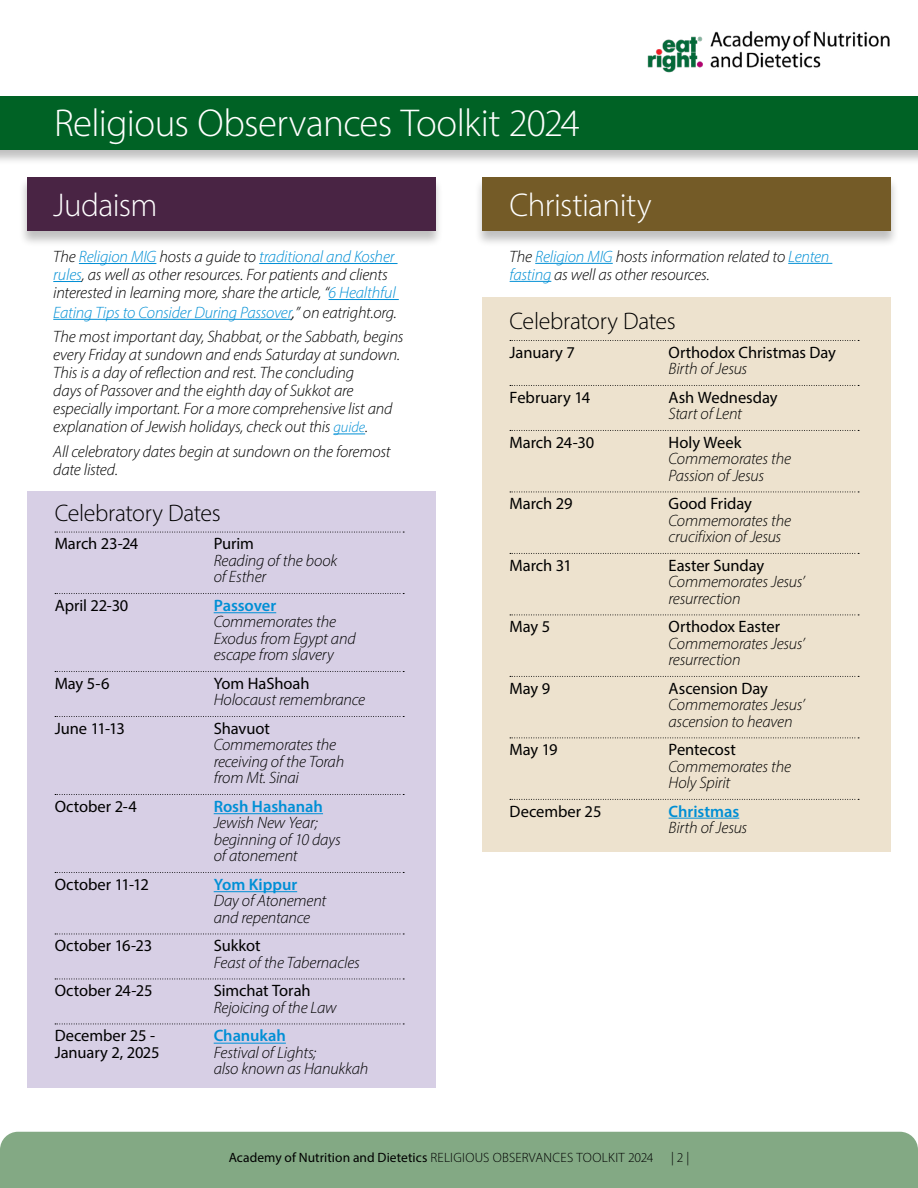
<style>
.page{position:relative;width:918px;height:1188px;background:#fff}
.page>*{position:absolute;margin:0;border:0;box-sizing:border-box;transform-origin:0 0}
.t1{font:300 39px "Myriad Pro";letter-spacing:-.015em;color:#fff}
.t2{font:300 33px "Myriad Pro";letter-spacing:-.02em;color:#fff}
.t3{font:300 24px "Myriad Pro";letter-spacing:-.015em;color:#000}
.t4{font:italic 300 16.5px/16.5px "Myriad Pro";letter-spacing:-.01em;color:#000}
.t5{font:16.5px "Myriad Pro";letter-spacing:-.005em;color:#000}
.t6{font:600 16.5px "Myriad Pro";letter-spacing:-.005em;color:#008fd5}
.t7{font:300 13.5px "Myriad Pro";letter-spacing:.02em;color:#000}
.s1{color:#008fd5}
.s2{font-family:"Calibri"}
.s3{font-size:15px;color:#008fd5}
.s4{font-weight:400}
</style>
<div class="page">
<div style="left:0;top:1132px;width:918px;height:56px;background:#83a984"></div>
<div style="left:27px;top:491px;width:408px;height:597px;background:#d7cfe5"></div>
<svg style="left:55px;top:532px;width:349px;height:1px"></svg>
<svg style="left:55px;top:593px;width:349px;height:1px"></svg>
<hr style="left:214px;top:612px;width:62px;height:1px;background:#008fd5">
<svg style="left:55px;top:671px;width:349px;height:1px"></svg>
<svg style="left:55px;top:716px;width:349px;height:1px"></svg>
<svg style="left:55px;top:794px;width:349px;height:1px"></svg>
<hr style="left:214px;top:813px;width:109px;height:1px;background:#008fd5">
<svg style="left:55px;top:872px;width:349px;height:1px"></svg>
<hr style="left:214px;top:891px;width:83px;height:1px;background:#008fd5">
<svg style="left:55px;top:934px;width:349px;height:1px"></svg>
<svg style="left:55px;top:979px;width:349px;height:1px"></svg>
<svg style="left:55px;top:1024px;width:349px;height:1px"></svg>
<hr style="left:214px;top:1043px;width:72px;height:1px;background:#008fd5">
<div style="left:19px;top:177px;width:425px;height:70px;background:#000;opacity:.25"></div>
<div style="left:27px;top:177px;width:408px;height:54px;background:#492444"></div>
<hr style="left:79px;top:263px;width:77px;height:1px;background:#008fd5">
<hr style="left:259px;top:263px;width:139px;height:1px;background:#008fd5">
<svg style="left:53px;top:281px;width:29px;height:1px"></svg>
<hr style="left:329px;top:299px;width:70px;height:1px;background:#008fd5">
<hr style="left:53px;top:319px;width:238px;height:1px;background:#008fd5">
<hr style="left:334px;top:434px;width:31px;height:1px;background:#008fd5">
<div style="left:0;top:95px;width:918px;height:70px;background:#000;opacity:.25"></div>
<div style="left:0;top:96px;width:918px;height:54px;background:#006225"></div>
<img style="left:647px;top:30px;width:243px;height:42px">
<div style="left:483px;top:297px;width:408px;height:555px;background:#ede2ce"></div>
<svg style="left:510px;top:340px;width:349px;height:1px"></svg>
<svg style="left:510px;top:385px;width:349px;height:1px"></svg>
<svg style="left:510px;top:430px;width:349px;height:1px"></svg>
<svg style="left:510px;top:492px;width:349px;height:1px"></svg>
<svg style="left:510px;top:553px;width:349px;height:1px"></svg>
<svg style="left:510px;top:615px;width:349px;height:1px"></svg>
<svg style="left:510px;top:676px;width:349px;height:1px"></svg>
<svg style="left:510px;top:738px;width:349px;height:1px"></svg>
<svg style="left:510px;top:799px;width:349px;height:1px"></svg>
<hr style="left:669px;top:818px;width:70px;height:1px;background:#008fd5">
<div style="left:474px;top:177px;width:425px;height:70px;background:#000;opacity:.25"></div>
<div style="left:483px;top:177px;width:408px;height:54px;background:#745b27"></div>
<hr style="left:535px;top:263px;width:78px;height:1px;background:#008fd5">
<hr style="left:788px;top:263px;width:44px;height:1px;background:#008fd5">
<hr style="left:510px;top:281px;width:41px;height:1px;background:#008fd5">
<h1 class="t1" style="left:54px;top:100px;width:527px">Religious Observances Toolkit 2024</h1>
<h2 class="t2" style="left:53px;top:186px;width:106px">Judaism</h2>
<p class="t4" style="left:53px;top:247px;width:344px;line-height:18px">The <span class="s1">Religion MIG</span> hosts a guide to <span class="s1">traditional and Kosher rules</span>, as well as other resources. For patients and clients interested in learning more, share the article, “<span class="s1">6 Healthful</span></p>
<p class="t4" style="left:53px;top:300px;width:352px;line-height:24.8px"><span class="s1">Eating Tips to Consider During Passover</span><span class="s2">,</span>” on eatright.org.<br>The most important day, Shabbat, or the Sabbath, begins</p>
<p class="t4" style="left:53px;top:346px;width:348px;line-height:18px">every Friday at sundown and ends Saturday at sundown.<br>This is a day of reflection and rest. The concluding<br>days of Passover and the eighth day of Sukkot are especially important. For a more comprehensive list and explanation of Jewish holidays, check out this <span class="s3">guide</span>.</p>
<p class="t4" style="left:53px;top:443px;width:339px;line-height:18px">All celebratory dates begin at sundown on the foremost date listed.</p>
<h3 class="t3" style="left:55px;top:498px;width:168px">Celebratory Dates</h3>
<p class="t5" style="left:55px;top:533px;width:85px">March 23-24</p>
<p class="t5" style="left:214px;top:533px;width:42px">Purim</p>
<p class="t4" style="left:214px;top:552px;width:125px">Reading of the book of Esther</p>
<p class="t5" style="left:55px;top:595px;width:75px">April 22-30</p>
<p class="t6" style="left:214px;top:595px;width:64px">Passover</p>
<p class="t4" style="left:214px;top:613px;width:144px">Commemorates the<br>Exodus from Egypt and escape from slavery</p>
<p class="t5" style="left:55px;top:673px;width:56px">May 5-6</p>
<p class="t5" style="left:214px;top:673px;width:97px">Yom HaShoah</p>
<p class="t4" style="left:214px;top:691px;width:153px">Holocaust remembrance</p>
<p class="t5" style="left:55px;top:718px;width:72px">June 11-13</p>
<p class="t5" style="left:214px;top:718px;width:58px">Shavuot</p>
<p class="t4" style="left:214px;top:736px;width:132px">Commemorates the receiving of the Torah from Mt. Sinai</p>
<p class="t5" style="left:55px;top:796px;width:84px">October 2-4</p>
<p class="t6" style="left:214px;top:796px;width:111px">Rosh Hashanah</p>
<p class="t4" style="left:214px;top:814px;width:128px">Jewish New Year; beginning of 10 days of atonement</p>
<p class="t5" style="left:55px;top:874px;width:96px">October 11-12</p>
<p class="t6" style="left:214px;top:874px;width:85px">Yom Kippur</p>
<p class="t4" style="left:214px;top:892px;width:114px">Day of Atonement and repentance</p>
<p class="t5" style="left:55px;top:935px;width:99px">October 16-23</p>
<p class="t5" style="left:214px;top:935px;width:48px">Sukkot</p>
<p class="t4" style="left:214px;top:954px;width:148px">Feast of the Tabernacles</p>
<p class="t5" style="left:55px;top:980px;width:99px">October 24-25</p>
<p class="t5" style="left:214px;top:980px;width:98px">Simchat Torah</p>
<p class="t4" style="left:214px;top:999px;width:124px">Rejoicing of the Law</p>
<p class="t5" style="left:55px;top:1025px;width:102px">December 25 -</p>
<p class="t6" style="left:214px;top:1025px;width:74px">Chanukah</p>
<p class="t5" style="left:55px;top:1042px;width:107px">January 2, 2025</p>
<p class="t4" style="left:214px;top:1044px;width:156px">Festival of Lights;<br>also known as Hanukkah</p>
<h2 class="t2" style="left:510px;top:186px;width:143px">Christianity</h2>
<p class="t4" style="left:510px;top:247px;width:321px;line-height:18px">The <span class="s1">Religion MIG</span> hosts information related to <span class="s1">Lenten fasting</span> as well as other resources.</p>
<h3 class="t3" style="left:510px;top:307px;width:168px">Celebratory Dates</h3>
<p class="t5" style="left:510px;top:342px;width:67px">January 7</p>
<p class="t5" style="left:669px;top:342px;width:169px">Orthodox Christmas Day</p>
<p class="t4" style="left:669px;top:360px;width:80px">Birth of Jesus</p>
<p class="t5" style="left:510px;top:387px;width:82px">February 14</p>
<p class="t5" style="left:669px;top:387px;width:110px">Ash Wednesday</p>
<p class="t4" style="left:669px;top:405px;width:75px">Start of Lent</p>
<p class="t5" style="left:510px;top:432px;width:86px">March 24-30</p>
<p class="t5" style="left:669px;top:432px;width:74px">Holy Week</p>
<p class="t4" style="left:669px;top:450px;width:124px">Commemorates the<br>Passion of Jesus</p>
<p class="t5" style="left:510px;top:493px;width:64px">March 29</p>
<p class="t5" style="left:669px;top:493px;width:85px">Good Friday</p>
<p class="t4" style="left:669px;top:512px;width:124px">Commemorates the crucifixion of Jesus</p>
<p class="t5" style="left:510px;top:555px;width:64px">March 31</p>
<p class="t5" style="left:669px;top:555px;width:97px">Easter Sunday</p>
<p class="t4" style="left:669px;top:573px;width:138px">Commemorates Jesus’ resurrection</p>
<p class="t5" style="left:510px;top:616px;width:42px">May 5</p>
<p class="t5" style="left:669px;top:616px;width:113px">Orthodox Easter</p>
<p class="t4" style="left:669px;top:635px;width:138px">Commemorates Jesus’ resurrection</p>
<p class="t5" style="left:510px;top:678px;width:42px">May 9</p>
<p class="t5" style="left:669px;top:678px;width:101px">Ascension Day</p>
<p class="t4" style="left:669px;top:696px;width:138px">Commemorates Jesus’ ascension to heaven</p>
<p class="t5" style="left:510px;top:739px;width:50px">May 19</p>
<p class="t5" style="left:669px;top:739px;width:69px">Pentecost</p>
<p class="t4" style="left:669px;top:758px;width:124px">Commemorates the<br>Holy Spirit</p>
<p class="t5" style="left:510px;top:801px;width:93px">December 25</p>
<p class="t6" style="left:669px;top:801px;width:72px">Christmas</p>
<p class="t4" style="left:669px;top:819px;width:80px">Birth of Jesus</p>
<p class="t7" style="left:229px;top:1150px;width:426px"><span class="s4">Academy of Nutrition and Dietetics</span> RELIGIOUS OBSERVANCES TOOLKIT 2024</p>
<p class="t7" style="left:671px;top:1150px;width:20px">| 2 |</p>
</div>
